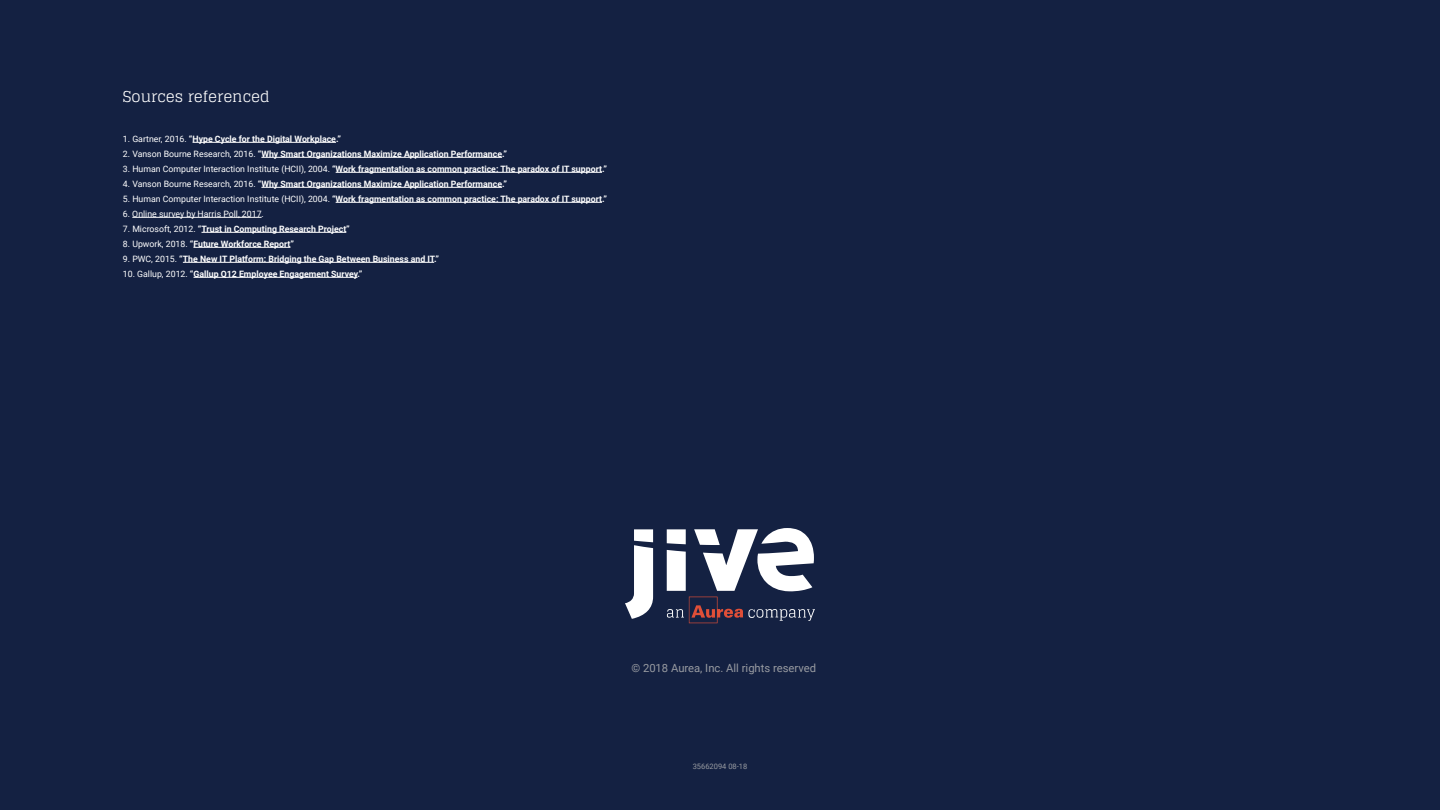
<style>
.page{position:relative;width:1440px;height:810px;background:#142142}
.page>*{position:absolute;margin:0;border:0;box-sizing:border-box;transform-origin:0 0}
.t1{font:15px "Glegoo";color:#fff}
.t2{font:11.25px "Roboto";color:#989ba1}
.t3{font:700 8.75px "Roboto";color:#fff}
.t4{font:8.75px "Roboto";color:#fff}
.t5{font:7.5px "Roboto";color:#989ba1}
.s1{font-weight:400}
</style>
<div class="page">
<hr style="left:193px;top:142px;width:143px;height:1px;background:#fff">
<hr style="left:261px;top:157px;width:241px;height:1px;background:#fff">
<hr style="left:336px;top:172px;width:266px;height:1px;background:#fff">
<hr style="left:261px;top:187px;width:241px;height:1px;background:#fff">
<hr style="left:336px;top:202px;width:266px;height:1px;background:#fff">
<hr style="left:132px;top:217px;width:130px;height:1px;background:#fff">
<hr style="left:201px;top:232px;width:145px;height:1px;background:#fff">
<hr style="left:193px;top:247px;width:97px;height:1px;background:#fff">
<hr style="left:183px;top:262px;width:251px;height:1px;background:#fff">
<hr style="left:194px;top:277px;width:163px;height:1px;background:#fff">
<svg style="left:667px;top:529px;width:19px;height:15px"></svg>
<svg style="left:625px;top:529px;width:28px;height:90px"></svg>
<svg style="left:667px;top:550px;width:19px;height:41px"></svg>
<svg style="left:694px;top:528px;width:120px;height:63px"></svg>
<svg style="left:667px;top:597px;width:148px;height:26px"></svg>
<h1 class="t1" style="left:123px;top:88px;width:148px">Sources referenced</h1>
<p class="t3" style="left:123px;top:132px;width:220px"><span class="s1">1. Gartner, 2016.</span> “Hype Cycle for the Digital Workplace.”</p>
<p class="t3" style="left:123px;top:147px;width:386px"><span class="s1">2. Vanson Bourne Research, 2016.</span> “Why Smart Organizations Maximize Application Performance.”</p>
<p class="t3" style="left:123px;top:162px;width:486px"><span class="s1">3. Human Computer Interaction Institute (HCII), 2004.</span> “Work fragmentation as common practice: The paradox of IT support.”</p>
<p class="t3" style="left:123px;top:177px;width:386px"><span class="s1">4. Vanson Bourne Research, 2016.</span> “Why Smart Organizations Maximize Application Performance.”</p>
<p class="t3" style="left:123px;top:192px;width:486px"><span class="s1">5. Human Computer Interaction Institute (HCII), 2004.</span> “Work fragmentation as common practice: The paradox of IT support.”</p>
<p class="t4" style="left:123px;top:207px;width:142px">6. Online survey by Harris Poll, 2017.</p>
<p class="t3" style="left:123px;top:222px;width:228px"><span class="s1">7. Microsoft, 2012.</span> “Trust in Computing Research Project”</p>
<p class="t3" style="left:123px;top:237px;width:173px"><span class="s1">8. Upwork, 2018.</span> “Future Workforce Report”</p>
<p class="t3" style="left:123px;top:252px;width:318px"><span class="s1">9. PWC, 2015.</span> “The New IT Platform: Bridging the Gap Between Business and IT.”</p>
<p class="t3" style="left:123px;top:267px;width:241px"><span class="s1">10. Gallup, 2012.</span> “Gallup Q12 Employee Engagement Survey.”</p>
<p class="t2" style="left:631px;top:660px;width:186px">© 2018 Aurea, Inc. All rights reserved</p>
<p class="t5" style="left:693px;top:761px;width:56px">35662094 08-18</p>
</div>
